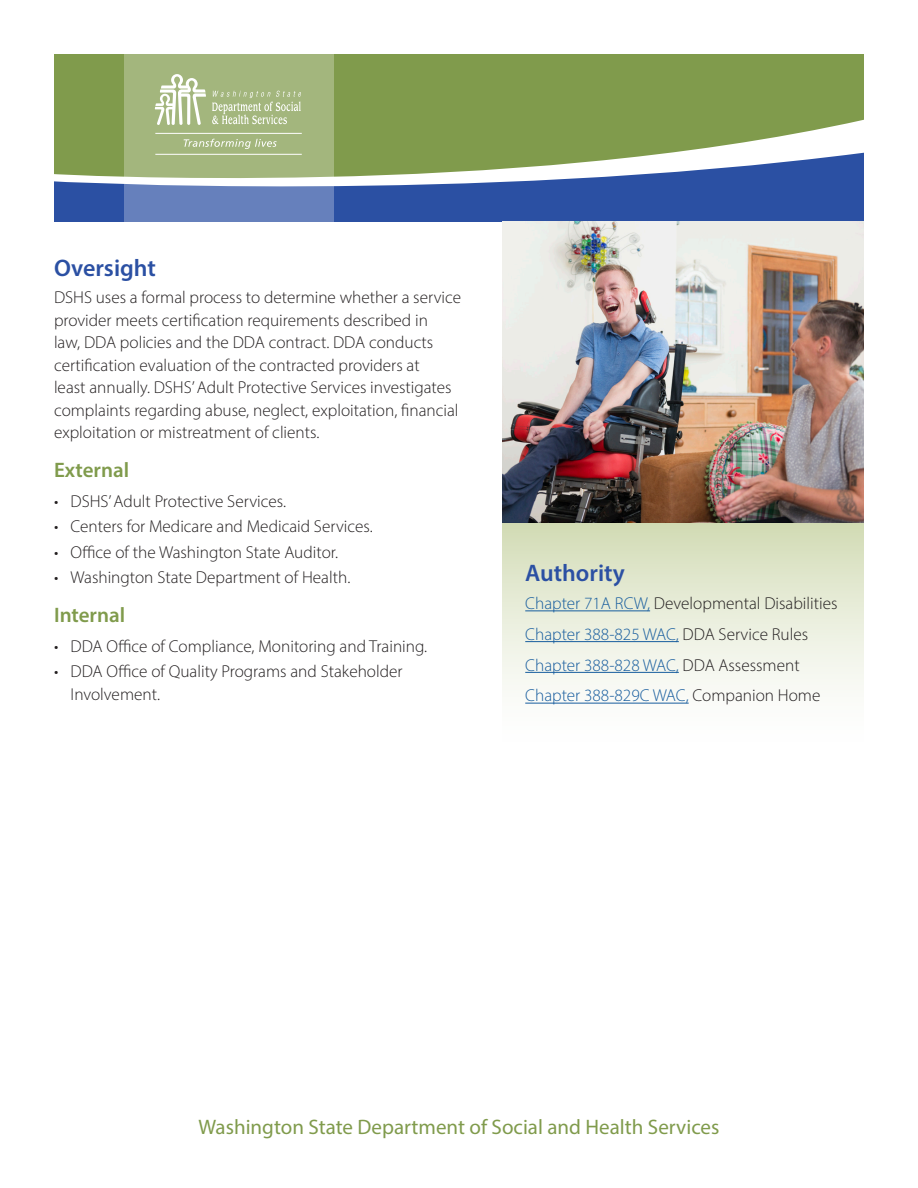
<style>
.page{position:relative;width:918px;height:1188px;background:#fff}
.page>*{position:absolute;margin:0;border:0;box-sizing:border-box;transform-origin:0 0}
.t1{font:600 24px "Myriad Pro";color:#2b50a3}
.t2{font:21px "Myriad Pro";color:#809b4c}
.t3{font:600 21px "Myriad Pro";color:#809b4c}
.t4{font:300 17.25px/22.5px "Myriad Pro";color:#231f20}
.t5{font:300 17.25px "Myriad Pro";color:#175d9e}
.s1{color:#175d9e}
.s2{color:#231f20}
</style>
<div class="page">
<div style="left:54px;top:97px;width:810px;height:125px;background:#2b50a3"></div>
<svg style="left:54px;top:54px;width:810px;height:133px;background:#88a169"></svg>
<svg style="left:124px;top:54px;width:210px;height:168px;background:#98ac95"></svg>
<svg style="left:212px;top:91px;width:89px;height:33px;background:#b3c394"></svg>
<svg style="left:155px;top:74px;width:51px;height:51px;background:#c6d1ae"></svg>
<hr style="left:155px;top:133px;width:147px;height:1px;background:#fff">
<hr style="left:155px;top:154px;width:147px;height:1px;background:#fff">
<svg style="left:184px;top:139px;width:93px;height:10px"></svg>
<div style="left:502px;top:522px;width:362px;height:226px;background:linear-gradient(to bottom,#d4ddb9,#fff)"></div>
<hr style="left:525px;top:610px;width:125px;height:1px;background:#175d9e">
<hr style="left:525px;top:641px;width:154px;height:1px;background:#175d9e">
<hr style="left:525px;top:672px;width:154px;height:1px;background:#175d9e">
<hr style="left:525px;top:703px;width:164px;height:1px;background:#175d9e">
<img style="left:502px;top:222px;width:362px;height:300px">
<p class="t1" style="left:54px;top:253px;width:103px">Oversight</p>
<p class="t4" style="left:54px;top:286px;width:409px">DSHS uses a formal process to determine whether a service provider meets certification requirements described in<br>law, DDA policies and the DDA contract. DDA conducts certification evaluation of the contracted providers at<br>least annually. DSHS’ Adult Protective Services investigates complaints regarding abuse, neglect, exploitation, financial exploitation or mistreatment of clients.</p>
<p class="t3" style="left:54px;top:456px;width:77px">External</p>
<p class="t4" style="left:54px;top:489px;width:234px">• DSHS’ Adult Protective Services.</p>
<p class="t4" style="left:54px;top:515px;width:320px">• Centers for Medicare and Medicaid Services.</p>
<p class="t4" style="left:54px;top:540px;width:286px">• Office of the Washington State Auditor.</p>
<p class="t4" style="left:54px;top:566px;width:298px">• Washington State Department of Health.</p>
<p class="t3" style="left:54px;top:601px;width:73px">Internal</p>
<p class="t4" style="left:54px;top:634px;width:375px">• DDA Office of Compliance, Monitoring and Training.</p>
<p class="t4" style="left:70px;top:660px;width:334px;text-indent:-16px">• DDA Office of Quality Programs and Stakeholder<br>Involvement.</p>
<p class="t1" style="left:525px;top:557px;width:101px">Authority</p>
<p class="t4" style="left:525px;top:592px;width:314px"><span class="s1">Chapter 71A RCW,</span> Developmental Disabilities</p>
<p class="t5" style="left:525px;top:624px;width:284px">Chapter 388-825 WAC, <span class="s2">DDA Service Rules</span></p>
<p class="t5" style="left:525px;top:655px;width:276px">Chapter 388-828 WAC, <span class="s2">DDA Assessment</span></p>
<p class="t5" style="left:525px;top:685px;width:297px">Chapter 388-829C WAC, <span class="s2">Companion Home</span></p>
<p class="t2" style="left:199px;top:1114px;width:522px">Washington State Department of Social and Health Services</p>
</div>
